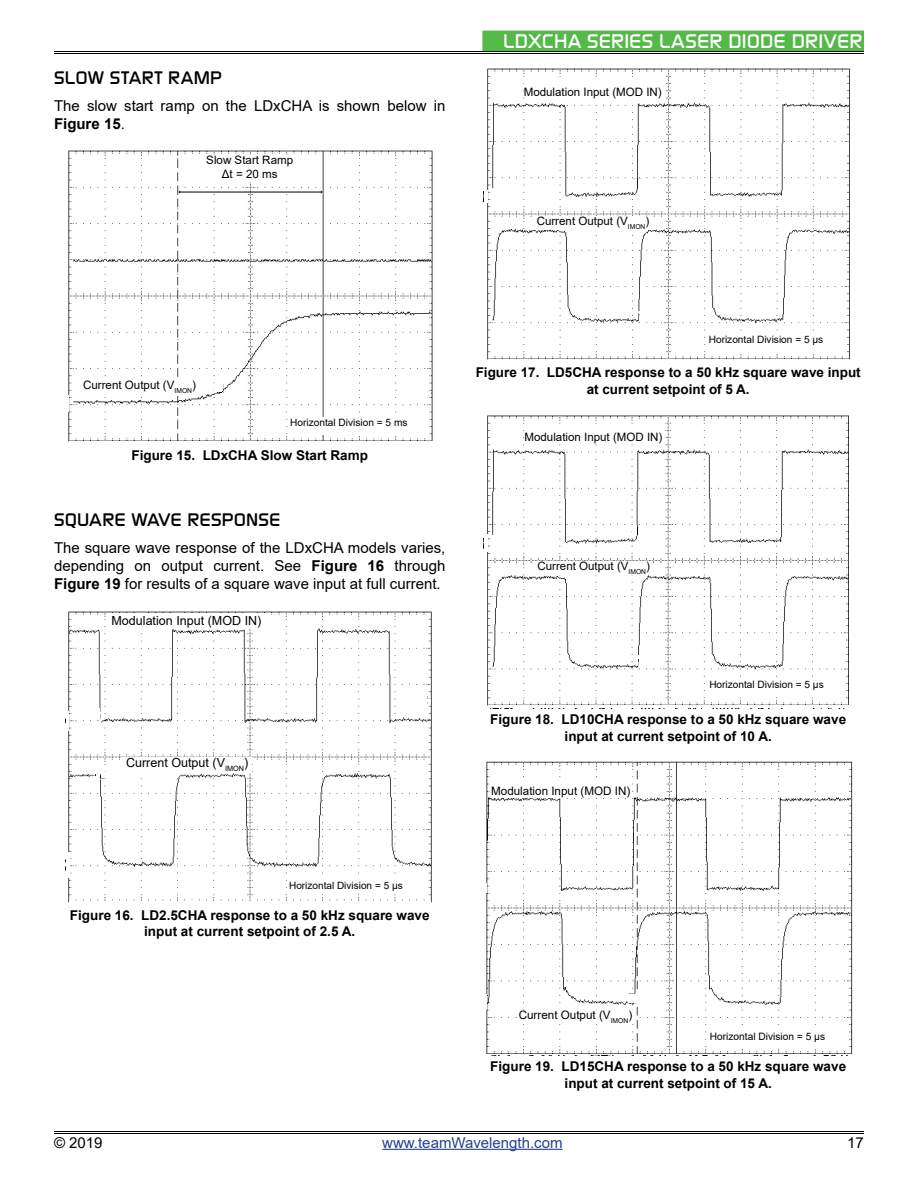
<style>
.page{position:relative;width:918px;height:1188px;background:#fff}
.page>*{position:absolute;margin:0;border:0;box-sizing:border-box;transform-origin:0 0}
.t1{font:19.5px "Modaerne";letter-spacing:.005em;color:#fff;scale:1.1 1}
.t2{font:18px "Modaerne";letter-spacing:.01em;color:#000;scale:1.1 1}
.t3{font:18px "Modaerne";letter-spacing:.03em;color:#000;scale:1.1 1}
.t4{font:15px/18px "Arial";color:#000}
.t5{font:15px "Arial";color:#25408f}
.t6{font:700 13.5px/16.2px "Arial";color:#000;text-align:center}
.t7{font:12.6px "Arial";color:#010101}
.t8{font:11.7px "Arial";color:#000}
.t9{font:11.55px/14px "Arial";color:#000;text-align:center}
.t10{font:10.2px "Arial";color:#000}
.t11{font:10.05px "Arial";color:#000}
.t12{font:10.05px "Arial";color:#010101}
.s1{font-weight:700}
</style>
<div class="page">
<hr style="left:382px;top:1149px;width:181px;height:1px;background:#25408f">
<hr style="left:54px;top:51px;width:810px;height:1px;background:#000">
<hr style="left:54px;top:53px;width:810px;height:1px;background:#000">
<div style="left:483px;top:31px;width:380px;height:19px;background:#54b948"></div>
<div style="left:482px;top:31px;width:382px;height:20px;border:2px solid #54b948"></div>
<hr style="left:54px;top:1131px;width:810px;height:1px;background:#000">
<hr style="left:54px;top:1133px;width:810px;height:1px;background:#000">
<img style="left:68px;top:150px;width:365px;height:292px">
<hr style="left:62px;top:150px;width:332px;height:1px;background:#fff">
<hr style="left:69px;top:441px;width:369px;height:2px;background:#fff">
<div style="left:62px;top:396px;width:7px;height:16px;background:#fff"></div>
<div style="left:422px;top:389px;width:6px;height:8px;background:#fff"></div>
<div style="left:215px;top:253px;width:8px;height:6px;background:#fff"></div>
<div style="left:215px;top:384px;width:8px;height:5px;background:#fff"></div>
<svg style="left:215px;top:389px;width:8px;height:5px"></svg>
<div style="left:204px;top:156px;width:91px;height:26px;background:#fff"></div>
<div style="left:81px;top:380px;width:117px;height:16px;background:#fff"></div>
<hr style="left:179px;top:192px;width:143px;height:1px;background:#000">
<div style="left:290px;top:417px;width:126px;height:18px;background:#fff"></div>
<img style="left:68px;top:611px;width:364px;height:292px">
<div style="left:122px;top:757px;width:130px;height:16px;background:#fff"></div>
<div style="left:109px;top:613px;width:156px;height:15px;background:#fff"></div>
<div style="left:288px;top:878px;width:119px;height:15px;background:#fff"></div>
<div style="left:412px;top:691px;width:15px;height:21px;background:#fff"></div>
<hr style="left:66px;top:852px;width:3px;height:26px;background:#fff">
<hr style="left:69px;top:902px;width:361px;height:2px;background:#fff">
<div style="left:95px;top:765px;width:10px;height:9px;background:#fff"></div>
<div style="left:91px;top:776px;width:9px;height:11px;background:#fff"></div>
<div style="left:85px;top:708px;width:15px;height:12px;background:#fff"></div>
<svg style="left:96px;top:774px;width:8px;height:4px"></svg>
<svg style="left:99px;top:712px;width:5px;height:12px"></svg>
<img style="left:487px;top:68px;width:363px;height:292px">
<div style="left:837px;top:144px;width:12px;height:10px;background:#fff"></div>
<div style="left:638px;top:179px;width:10px;height:11px;background:#fff"></div>
<hr style="left:484px;top:190px;width:4px;height:13px;background:#fff">
<hr style="left:489px;top:359px;width:360px;height:2px;background:#fff">
<div style="left:633px;top:304px;width:5px;height:15px;background:#fff"></div>
<hr style="left:633px;top:179px;width:4px;height:10px;background:#fff">
<svg style="left:636px;top:311px;width:6px;height:9px"></svg>
<div style="left:536px;top:216px;width:114px;height:13px;background:#fff"></div>
<div style="left:524px;top:82px;width:138px;height:16px;background:#fff"></div>
<div style="left:708px;top:334px;width:126px;height:18px;background:#fff"></div>
<img style="left:487px;top:415px;width:362px;height:291px">
<hr style="left:484px;top:535px;width:4px;height:17px;background:#fff">
<hr style="left:488px;top:705px;width:361px;height:3px;background:#fff">
<div style="left:837px;top:491px;width:11px;height:10px;background:#fff"></div>
<div style="left:638px;top:525px;width:8px;height:15px;background:#fff"></div>
<div style="left:633px;top:652px;width:5px;height:12px;background:#fff"></div>
<hr style="left:633px;top:525px;width:4px;height:10px;background:#fff">
<svg style="left:635px;top:655px;width:7px;height:11px"></svg>
<div style="left:536px;top:562px;width:115px;height:13px;background:#fff"></div>
<div style="left:525px;top:428px;width:138px;height:16px;background:#fff"></div>
<div style="left:709px;top:679px;width:126px;height:18px;background:#fff"></div>
<img style="left:486px;top:762px;width:367px;height:292px">
<hr style="left:483px;top:883px;width:4px;height:10px;background:#fff">
<hr style="left:483px;top:995px;width:4px;height:15px;background:#fff">
<div style="left:629px;top:994px;width:6px;height:9px;background:#fff"></div>
<div style="left:628px;top:831px;width:5px;height:11px;background:#fff"></div>
<div style="left:841px;top:857px;width:6px;height:9px;background:#fff"></div>
<svg style="left:847px;top:860px;width:4px;height:3px"></svg>
<svg style="left:635px;top:994px;width:4px;height:9px"></svg>
<div style="left:518px;top:1010px;width:115px;height:13px;background:#fff"></div>
<div style="left:491px;top:781px;width:140px;height:16px;background:#fff"></div>
<div style="left:709px;top:1030px;width:127px;height:18px;background:#fff"></div>
<h2 class="t3" style="left:54px;top:67px;width:154px">SLOW START RAMP</h2>
<p class="t4" style="left:54px;top:96px;width:393px">The slow start ramp on the LDxCHA is shown below in<br><span class="s1">Figure 15</span>.</p>
<p class="t9" style="left:206px;top:153px;width:88px">Slow Start Ramp<br>Δt = 20 ms</p>
<h1 class="t1" style="left:503px;top:31px;width:328px">LDXCHA SERIES LASER DIODE DRIVER</h1>
<p class="t9" style="left:524px;top:85px;width:140px">Modulation Input (MOD IN)</p>
<p class="t9" style="left:537px;top:214px;width:114px">Current Output (V<sub>IMON</sub>)</p>
<p class="t9" style="left:83px;top:378px;width:114px">Current Output (V<sub>IMON</sub>)</p>
<p class="t10" style="left:290px;top:416px;width:119px">Horizontal Division = 5 ms</p>
<p class="t6" style="left:131px;top:447px;width:238px">Figure 15. LDxCHA Slow Start Ramp</p>
<h2 class="t2" style="left:54px;top:510px;width:207px">SQUARE WAVE RESPONSE</h2>
<p class="t4" style="left:54px;top:539px;width:393px;text-align:justify">The square wave response of the LDxCHA models varies, depending on output current. See <span class="s1">Figure 16</span> through <span class="s1">Figure 19</span> for results of a square wave input at full current.</p>
<p class="t7" style="left:112px;top:612px;width:151px">Modulation Input (MOD IN)</p>
<p class="t7" style="left:126px;top:754px;width:124px">Current Output (V<sub>IMON</sub>)</p>
<p class="t11" style="left:709px;top:333px;width:116px">Horizontal Division = 5 μs</p>
<p class="t6" style="left:476px;top:365px;width:387px">Figure 17. LD5CHA response to a 50 kHz square wave input at current setpoint of 5 A.</p>
<p class="t9" style="left:525px;top:430px;width:139px">Modulation Input (MOD IN)</p>
<p class="t9" style="left:537px;top:559px;width:114px">Current Output (V<sub>IMON</sub>)</p>
<p class="t11" style="left:709px;top:678px;width:116px">Horizontal Division = 5 μs</p>
<p class="t6" style="left:490px;top:712px;width:357px">Figure 18. LD10CHA response to a 50 kHz square wave input at current setpoint of 10 A.</p>
<p class="t8" style="left:491px;top:783px;width:141px">Modulation Input (MOD IN)</p>
<p class="t12" style="left:289px;top:878px;width:115px">Horizontal Division = 5 μs</p>
<p class="t6" style="left:70px;top:907px;width:361px">Figure 16. LD2.5CHA response to a 50 kHz square wave input at current setpoint of 2.5 A.</p>
<p class="t8" style="left:519px;top:1007px;width:115px">Current Output (V<sub>IMON</sub>)</p>
<p class="t10" style="left:710px;top:1029px;width:117px">Horizontal Division = 5 μs</p>
<p class="t6" style="left:490px;top:1059px;width:357px">Figure 19. LD15CHA response to a 50 kHz square wave input at current setpoint of 15 A.</p>
<p class="t4" style="left:54px;top:1133px;width:50px">© 2019</p>
<p class="t5" style="left:382px;top:1132px;width:182px">www.teamWavelength.com</p>
<p class="t4" style="left:847px;top:1133px;width:18px">17</p>
</div>
